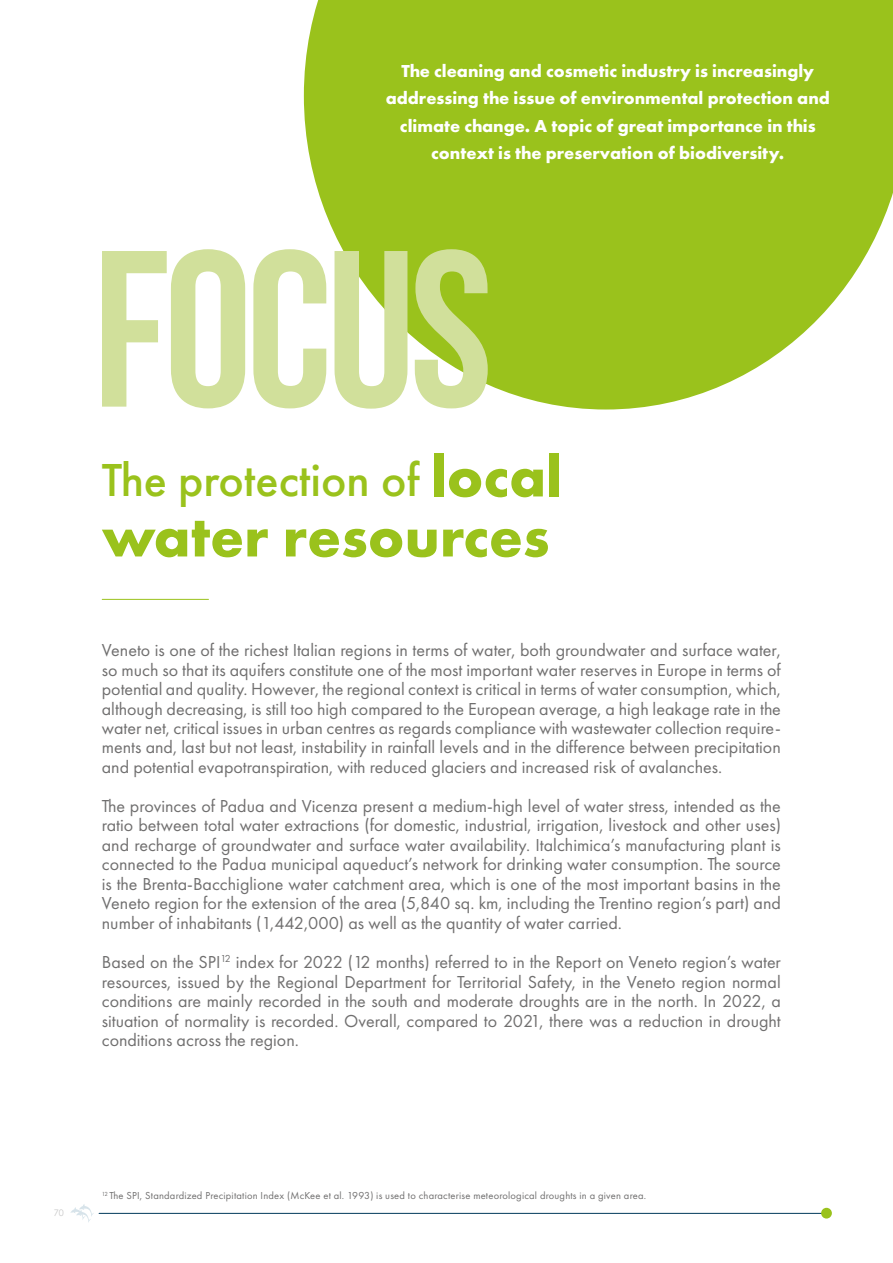
<style>
.page{position:relative;width:893px;height:1263px;background:#fff}
.page>*{position:absolute;margin:0;border:0;box-sizing:border-box;transform-origin:0 0}
.t1{font:700 222.3px "Bebas Neue";letter-spacing:-.025em;color:#d1e09b}
.t2{font:700 60px "Futura PT";color:#9ac21c}
.t3{font:500 48px "Futura PT";color:#9ac21c}
.t4{font:18px/19.5px "Futura PT";color:#706f6f;text-align:justify}
.t5{font:700 18px/27px "Futura PT";color:#fff;text-align:center}
.t6{font:10.5px "Futura PT";letter-spacing:.02em;color:#706f6f}
.t7{font:9px "Century Gothic";color:#c6c6c6}
.s1{font-weight:700;font-size:60px}
</style>
<div class="page">
<svg style="left:70px;top:1204px;width:24px;height:18px"></svg>
<hr style="left:99px;top:1213px;width:727px;height:1px;background:#00395b">
<div style="left:821px;top:1208px;width:11px;height:10px;background:#9ac21c;border-radius:50%"></div>
<svg style="left:304px;top:0;width:588px;height:409px;fill:#9ac21c"></svg>
<hr style="left:892px;top:0;width:1px;height:1263px;background:#c6c6c6">
<hr style="left:102px;top:599px;width:106px;height:1px;background:#9ac21c">
<p class="t5" style="left:386px;top:58px;width:446px">The cleaning and cosmetic industry is increasingly addressing the issue of environmental protection and climate change. A topic of great importance in this context is the preservation of biodiversity.</p>
<h1 class="t1" style="left:93px;top:208px;width:401px">FOCUS</h1>
<h3 class="t3" style="left:102px;top:452px;width:462px">The protection of <span class="s1">local</span></h3>
<h2 class="t2" style="left:102px;top:498px;width:449px">water resources</h2>
<p class="t4" style="left:102px;top:640px;width:681px">Veneto is one of the richest Italian regions in terms of water, both groundwater and surface water, so much so that its aquifers constitute one of the most important water reserves in Europe in terms of potential and quality. However, the regional context is critical in terms of water consumption, which, although decreasing, is still too high compared to the European average, a high leakage rate in the water net, critical issues in urban centres as regards compliance with wastewater collection require&shy;ments and, last but not least, instability in rainfall levels and in the difference between precipitation and potential evapotranspiration, with reduced glaciers and increased risk of avalanches.</p>
<p class="t4" style="left:102px;top:796px;width:681px">The provinces of Padua and Vicenza present a medium-high level of water stress, intended as the ratio between total water extractions (for domestic, industrial, irrigation, livestock and other uses) and recharge of groundwater and surface water availability. Italchimica’s manufacturing plant is connected to the Padua municipal aqueduct’s network for drinking water consumption. The source is the Brenta-Bacchiglione water catchment area, which is one of the most important basins in the Veneto region for the extension of the area (5,840 sq. km, including the Trentino region’s part) and number of inhabitants (1,442,000) as well as the quantity of water carried.</p>
<p class="t4" style="left:102px;top:952px;width:681px">Based on the SPI<sup>12</sup> index for 2022 (12 months) referred to in the Report on Veneto region’s water resources, issued by the Regional Department for Territorial Safety, in the Veneto region normal conditions are mainly recorded in the south and moderate droughts are in the north. In 2022, a situation of normality is recorded. Overall, compared to 2021, there was a reduction in drought conditions across the region.</p>
<p class="t7" style="left:54px;top:1206px;width:11px">70</p>
<p class="t6" style="left:102px;top:1190px;width:546px"><sup>12</sup> The SPI, Standardized Precipitation Index (McKee et al. 1993) is used to characterise meteorological droughts in a given area.</p>
</div>
